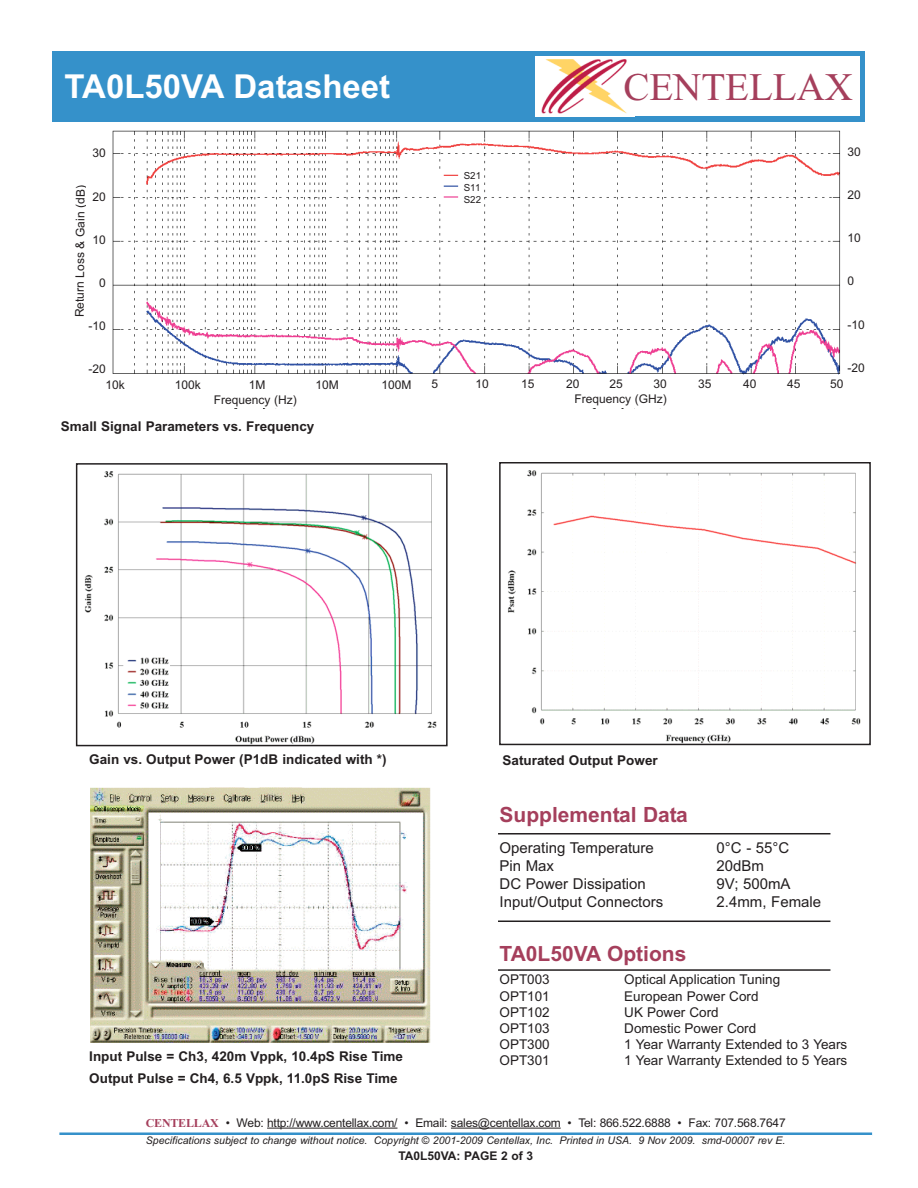
<style>
.page{position:relative;width:918px;height:1188px;background:#fff}
.page>*{position:absolute;margin:0;border:0;box-sizing:border-box;transform-origin:0 0}
.t1{font:39px "Times New Roman";color:#a53f5c}
.t2{font:700 33px "Arial";color:#fff}
.t3{font:700 21px "Arial";color:#a53f5c}
.t4{font:15px "Arial";color:#231f20}
.t5{font:700 13.5px/21.6px "Arial";color:#231f20}
.t6{font:13.5px "Arial";color:#231f20}
.t7{font:12px/15.3px "Arial";letter-spacing:-.005em;color:#231f20}
.t8{font:700 12px "Arial";color:#231f20}
.t9{font:italic 10.5px "Arial";color:#231f20}
.t10{font:9.75px/11.7px "Arial";color:#231f20;text-align:justify}
.s1{font-family:"Times New Roman";font-weight:700;color:#a53f5c}
</style>
<div class="page">
<img style="left:84px;top:471px;width:353px;height:272px">
<div style="left:76px;top:463px;width:372px;height:283px;border:2px solid #231f20"></div>
<img style="left:508px;top:470px;width:353px;height:272px">
<div style="left:499px;top:462px;width:372px;height:283px;border:2px solid #231f20"></div>
<img style="left:91px;top:788px;width:339px;height:255px">
<img style="left:112px;top:130px;width:729px;height:279px">
<hr style="left:498px;top:833px;width:332px;height:2px;background:#231f20">
<hr style="left:498px;top:921px;width:332px;height:1px;background:#231f20">
<hr style="left:498px;top:969px;width:332px;height:2px;background:#231f20">
<div style="left:104px;top:378px;width:315px;height:15px;background:#fff"></div>
<div style="left:212px;top:394px;width:89px;height:14px;background:#fff"></div>
<div style="left:573px;top:393px;width:99px;height:14px;background:#fff"></div>
<div style="left:430px;top:378px;width:421px;height:14px;background:#fff"></div>
<div style="left:462px;top:171px;width:21px;height:36px;background:#fff"></div>
<hr style="left:267px;top:1128px;width:130px;height:1px;background:#231f20">
<hr style="left:451px;top:1128px;width:110px;height:1px;background:#231f20">
<hr style="left:59px;top:1133px;width:813px;height:3px;background:#3591ca">
<div style="left:59px;top:1135px;width:813px;height:15px;background:#fff"></div>
<div style="left:530px;top:51px;width:335px;height:71px;background:#3591ca"></div>
<div style="left:52px;top:51px;width:492px;height:71px;background:#3591ca"></div>
<div style="left:536px;top:57px;width:324px;height:59px;background:#fff"></div>
<img style="left:541px;top:59px;width:86px;height:55px">
<h2 class="t2" style="left:65px;top:74px;width:327px">TA0L50VA Datasheet</h2>
<h1 class="t1" style="left:623px;top:64px;width:231px">CENTELLAX</h1>
<p class="t7" style="left:93px;top:147px;width:15px">30</p>
<p class="t7" style="left:93px;top:190px;width:15px">20</p>
<p class="t7" style="left:93px;top:233px;width:15px">10</p>
<p class="t7" style="left:99px;top:276px;width:8px">0</p>
<p class="t7" style="left:89px;top:319px;width:19px">-10</p>
<p class="t7" style="left:106px;top:363px;width:21px;text-indent:-17px">-20<br>10k</p>
<p class="t7" style="left:74px;top:317px;width:134px;rotate:-90deg">Return Loss &amp; Gain (dB)</p>
<p class="t10" style="left:464px;top:171px;width:19px">S21<br>S11<br>S22</p>
<p class="t7" style="left:848px;top:145px;width:15px">30</p>
<p class="t7" style="left:848px;top:188px;width:15px">20</p>
<p class="t7" style="left:848px;top:231px;width:15px">10</p>
<p class="t7" style="left:848px;top:275px;width:8px">0</p>
<p class="t7" style="left:848px;top:318px;width:19px">-10</p>
<p class="t7" style="left:848px;top:361px;width:19px">-20</p>
<p class="t7" style="left:432px;top:377px;width:8px">5</p>
<p class="t7" style="left:476px;top:377px;width:15px">10</p>
<p class="t7" style="left:521px;top:377px;width:15px">15</p>
<p class="t7" style="left:566px;top:377px;width:15px">20</p>
<p class="t7" style="left:610px;top:377px;width:15px">25</p>
<p class="t7" style="left:654px;top:377px;width:15px">30</p>
<p class="t7" style="left:698px;top:377px;width:15px">35</p>
<p class="t7" style="left:743px;top:377px;width:15px">40</p>
<p class="t7" style="left:787px;top:377px;width:15px">45</p>
<p class="t7" style="left:830px;top:377px;width:15px">50</p>
<p class="t7" style="left:175px;top:378px;width:28px">100k</p>
<p class="t7" style="left:249px;top:378px;width:18px">1M</p>
<p class="t7" style="left:316px;top:378px;width:25px">10M</p>
<p class="t7" style="left:381px;top:378px;width:32px">100M</p>
<p class="t7" style="left:214px;top:393px;width:85px">Frequency (Hz)</p>
<p class="t7" style="left:574px;top:393px;width:94px">Frequency (GHz)</p>
<p class="t5" style="left:61px;top:416px;width:255px">Small Signal Parameters vs. Frequency</p>
<p class="t5" style="left:89px;top:750px;width:299px">Gain vs. Output Power (P1dB indicated with *)</p>
<p class="t5" style="left:503px;top:751px;width:157px">Saturated Output Power</p>
<p class="t5" style="left:89px;top:1047px;width:315px">Input Pulse = Ch3, 420m Vppk, 10.4pS Rise Time<br>Output Pulse = Ch4, 6.5 Vppk, 11.0pS Rise Time</p>
<h3 class="t3" style="left:500px;top:807px;width:190px">Supplemental Data</h3>
<p class="t4" style="left:500px;top:842px;width:156px">Operating Temperature</p>
<p class="t4" style="left:717px;top:842px;width:74px">0°C - 55°C</p>
<p class="t4" style="left:500px;top:860px;width:56px">Pin Max</p>
<p class="t4" style="left:717px;top:860px;width:49px">20dBm</p>
<p class="t4" style="left:500px;top:878px;width:148px">DC Power Dissipation</p>
<p class="t4" style="left:717px;top:878px;width:76px">9V; 500mA</p>
<p class="t4" style="left:500px;top:896px;width:165px">Input/Output Connectors</p>
<p class="t4" style="left:717px;top:896px;width:106px">2.4mm, Female</p>
<h3 class="t3" style="left:500px;top:946px;width:188px">TA0L50VA Options</h3>
<p class="t6" style="left:500px;top:975px;width:52px">OPT003</p>
<p class="t6" style="left:624px;top:975px;width:158px">Optical Application Tuning</p>
<p class="t6" style="left:500px;top:991px;width:52px">OPT101</p>
<p class="t6" style="left:624px;top:991px;width:136px">European Power Cord</p>
<p class="t6" style="left:500px;top:1007px;width:52px">OPT102</p>
<p class="t6" style="left:624px;top:1007px;width:96px">UK Power Cord</p>
<p class="t6" style="left:500px;top:1023px;width:52px">OPT103</p>
<p class="t6" style="left:624px;top:1023px;width:134px">Domestic Power Cord</p>
<p class="t6" style="left:500px;top:1040px;width:52px">OPT300</p>
<p class="t6" style="left:624px;top:1040px;width:225px">1 Year Warranty Extended to 3 Years</p>
<p class="t6" style="left:500px;top:1056px;width:52px">OPT301</p>
<p class="t6" style="left:624px;top:1056px;width:225px">1 Year Warranty Extended to 5 Years</p>
<p class="t7" style="left:146px;top:1116px;width:641px"><span class="s1">CENTELLAX</span> • Web: http://www.centellax.com/ • Email: sales@centellax.com • Tel: 866.522.6888 • Fax: 707.568.7647</p>
<p class="t9" style="left:146px;top:1136px;width:641px">Specifications subject to change without notice. Copyright © 2001-2009 Centellax, Inc. Printed in USA. 9 Nov 2009. smd-00007 rev E.</p>
<p class="t8" style="left:398px;top:1152px;width:136px">TA0L50VA: PAGE 2 of 3</p>
</div>
